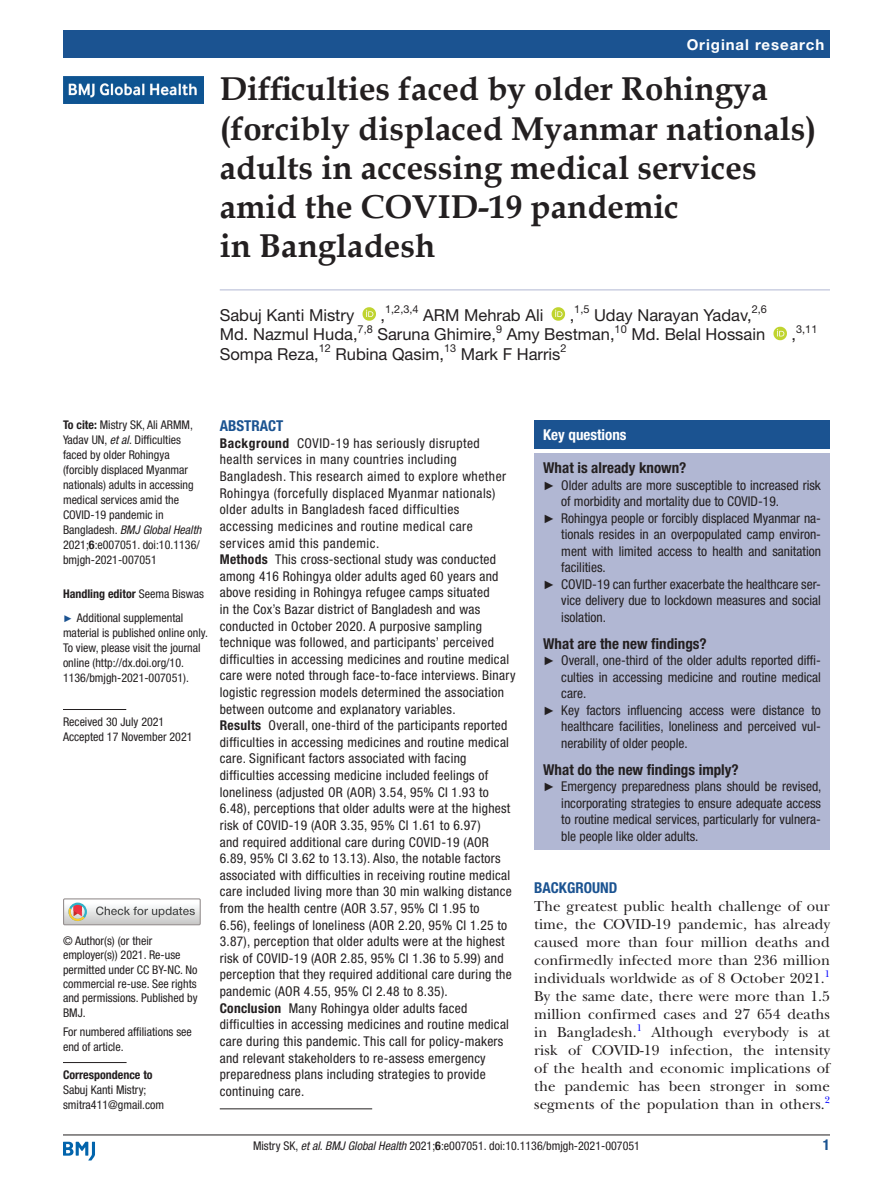
<style>
.page{position:relative;width:893px;height:1191px;background:#fff}
.page>*{position:absolute;margin:0;border:0;box-sizing:border-box;transform-origin:0 0}
.t1{font:700 33px/39px "Book Antiqua";color:#231f20}
.t2{font:16.5px "Helvetica Neue LT Std";color:#231f20}
.t3{font:15px/18px "New Baskerville";color:#231f20;text-align:justify}
.t4{font:700 condensed 15px "Helvetica Neue LT Std";color:#231f20}
.t5{font:700 condensed 15px "Helvetica Neue LT Std";color:#1b5391}
.t6{font:700 15px "Helvetica Neue LT Std";letter-spacing:.065em;color:#fff}
.t7{font:700 condensed 15px "Helvetica Neue LT Std";color:#fff}
.t8{font:condensed 13.5px/16.6px "Helvetica Neue LT Std";letter-spacing:.02em;color:#231f20}
.t9{font:condensed 13.5px "Helvetica Neue LT Std";color:#231f20}
.t10{font:condensed 12px/15px "Helvetica Neue LT Std";color:#231f20}
.t11{font:700 condensed 12px "Helvetica Neue LT Std";color:#231f20}
.t12{font:10.95px "Helvetica Neue LT Std";color:#231f20}
.t13{font:9.9px "New Baskerville";color:#00f}
.s1{font-weight:700}
.s2{font-style:italic}
.s3{font-family:"Arial";font-stretch:normal;font-size:9.75px;color:#1b5391}
.s4{font-family:"Arial";font-stretch:normal;font-size:12px}
</style>
<div class="page">
<hr style="left:63px;top:1134px;width:767px;height:1px;background:#231f20">
<svg style="left:63px;top:1141px;width:32px;height:19px"></svg>
<div style="left:63px;top:898px;width:138px;height:27px;border:1px solid #969090"></div>
<svg style="left:64px;top:899px;width:136px;height:25px"></svg>
<hr style="left:220px;top:289px;width:610px;height:1px;background:#b1b7d3">
<svg style="left:362px;top:307px;width:14px;height:14px"></svg>
<svg style="left:552px;top:307px;width:13px;height:14px"></svg>
<svg style="left:773px;top:327px;width:14px;height:13px"></svg>
<div style="left:63px;top:31px;width:767px;height:27px;background:#1b5391"></div>
<hr style="left:63px;top:709px;width:63px;height:1px;background:#231f20">
<hr style="left:63px;top:1062px;width:64px;height:1px;background:#231f20">
<img style="left:63px;top:77px;width:141px;height:27px">
<hr style="left:220px;top:1108px;width:152px;height:1px;background:#231f20">
<div style="left:534px;top:420px;width:296px;height:29px;background:#1b5391"></div>
<div style="left:534px;top:453px;width:296px;height:396px;background:#b1b7d3"></div>
<p class="t6" style="left:687px;top:35px;width:139px">Original research</p>
<h1 class="t1" style="left:220px;top:70px;width:598px">Difficulties faced by older Rohingya (forcibly displaced Myanmar nationals) adults in accessing medical services amid the COVID-19 pandemic<br>in Bangladesh</h1>
<p class="t12" style="left:385px;top:303px;width:35px">1,2,3,4</p>
<p class="t2" style="left:423px;top:305px;width:122px">ARM Mehrab Ali</p>
<p class="t12" style="left:574px;top:303px;width:17px">1,5</p>
<p class="t2" style="left:594px;top:305px;width:159px">Uday Narayan Yadav,</p>
<p class="t12" style="left:752px;top:303px;width:17px">2,6</p>
<p class="t2" style="left:220px;top:305px;width:136px">Sabuj Kanti Mistry</p>
<p class="t2" style="left:381px;top:305px;width:6px">,</p>
<p class="t2" style="left:570px;top:305px;width:6px">,</p>
<p class="t2" style="left:220px;top:324px;width:139px">Md. Nazmul Huda,</p>
<p class="t12" style="left:358px;top:322px;width:17px">7,8</p>
<p class="t2" style="left:377px;top:324px;width:120px">Saruna Ghimire,</p>
<p class="t12" style="left:496px;top:322px;width:8px">9</p>
<p class="t2" style="left:507px;top:324px;width:109px">Amy Bestman,</p>
<p class="t12" style="left:615px;top:322px;width:14px">10</p>
<p class="t2" style="left:631px;top:324px;width:135px">Md. Belal Hossain</p>
<p class="t2" style="left:220px;top:344px;width:100px">Sompa Reza,</p>
<p class="t12" style="left:319px;top:342px;width:14px">12</p>
<p class="t2" style="left:336px;top:344px;width:110px">Rubina Qasim,</p>
<p class="t12" style="left:444px;top:342px;width:14px">13</p>
<p class="t2" style="left:461px;top:344px;width:101px">Mark F Harris</p>
<p class="t12" style="left:560px;top:342px;width:8px">2</p>
<p class="t12" style="left:796px;top:322px;width:23px">3,11</p>
<p class="t2" style="left:791px;top:324px;width:6px">,</p>
<p class="t10" style="left:63px;top:417px;width:140px"><span class="s1">To cite:</span> Mistry SK, Ali ARMM,<br>Yadav UN, <span class="s2">et al</span>. Difficulties faced by older Rohingya (forcibly displaced Myanmar nationals) adults in accessing medical services amid the<br>COVID-19 pandemic in<br>Bangladesh. <span class="s2">BMJ Global Health<br></span>2021;<span class="s1">6</span>:e007051. doi:10.1136/ bmjgh-2021-007051</p>
<p class="t10" style="left:63px;top:582px;width:142px;line-height:24px"><span class="s1">Handling editor</span> Seema Biswas <span class="s3">►</span> Additional supplemental</p>
<p class="t10" style="left:63px;top:625px;width:147px">material is published online only.<br>To view, please visit the journal online (http://dx.doi.org/10.<br>1136/bmjgh-2021-007051).</p>
<p class="t10" style="left:63px;top:714px;width:131px">Received 30 July 2021<br>Accepted 17 November 2021</p>
<p class="t10" style="left:63px;top:933px;width:136px;line-height:14.4px">© Author(s) (or their employer(s)) 2021. Re-use permitted under CC BY-NC. No commercial re-use. See rights and permissions. Published by<br>BMJ.</p>
<p class="t10" style="left:63px;top:1024px;width:130px">For numbered affiliations see end of article.</p>
<p class="t11" style="left:63px;top:1067px;width:91px">Correspondence to</p>
<p class="t10" style="left:63px;top:1082px;width:103px">Sabuj Kanti Mistry; smitra411@gmail.com</p>
<p class="t5" style="left:220px;top:417px;width:65px">ABSTRACT</p>
<p class="t8" style="left:220px;top:435px;width:297px"><span class="s1">Background</span> COVID-19 has seriously disrupted health services in many countries including Bangladesh. This research aimed to explore whether Rohingya (forcefully displaced Myanmar nationals) older adults in Bangladesh faced difficulties accessing medicines and routine medical care services amid this pandemic.<br><span class="s1">Methods</span> This cross-sectional study was conducted among 416 Rohingya older adults aged 60 years and above residing in Rohingya refugee camps situated<br>in the Cox’s Bazar district of Bangladesh and was conducted in October 2020. A purposive sampling technique was followed, and participants’ perceived difficulties in accessing medicines and routine medical care were noted through face-to-face interviews. Binary logistic regression models determined the association between outcome and explanatory variables.<br><span class="s1">Results</span> Overall, one-third of the participants reported difficulties in accessing medicines and routine medical care. Significant factors associated with facing difficulties accessing medicine included feelings of loneliness (adjusted OR (AOR) 3.54, 95% CI 1.93 to 6.48), perceptions that older adults were at the highest risk of COVID-19 (AOR 3.35, 95% CI 1.61 to 6.97)<br>and required additional care during COVID-19 (AOR 6.89, 95% CI 3.62 to 13.13). Also, the notable factors associated with difficulties in receiving routine medical care included living more than 30 min walking distance from the health centre (AOR 3.57, 95% CI 1.95 to<br>6.56), feelings of loneliness (AOR 2.20, 95% CI 1.25 to 3.87), perception that older adults were at the highest risk of COVID-19 (AOR 2.85, 95% CI 1.36 to 5.99) and perception that they required additional care during the pandemic (AOR 4.55, 95% CI 2.48 to 8.35).<br><span class="s1">Conclusion</span> Many Rohingya older adults faced difficulties in accessing medicines and routine medical care during this pandemic. This call for policy-makers and relevant stakeholders to re-assess emergency preparedness plans including strategies to provide continuing care.</p>
<p class="t7" style="left:543px;top:426px;width:85px">Key questions</p>
<p class="t4" style="left:543px;top:458px;width:145px">What is already known?</p>
<p class="t9" style="left:543px;top:477px;width:279px"><span class="s4">►</span> Older adults are more susceptible to increased risk</p>
<p class="t9" style="left:561px;top:493px;width:219px">of morbidity and mortality due to COVID-19.</p>
<p class="t9" style="left:543px;top:510px;width:279px"><span class="s4">►</span> Rohingya people or forcibly displaced Myanmar na-</p>
<p class="t9" style="left:561px;top:526px;width:261px">tionals resides in an overpopulated camp environ-</p>
<p class="t9" style="left:561px;top:543px;width:261px">ment with limited access to health and sanitation</p>
<p class="t9" style="left:561px;top:559px;width:46px">facilities.</p>
<p class="t9" style="left:543px;top:576px;width:279px"><span class="s4">►</span> COVID-19 can further exacerbate the healthcare ser-</p>
<p class="t9" style="left:561px;top:592px;width:261px">vice delivery due to lockdown measures and social</p>
<p class="t9" style="left:561px;top:609px;width:46px">isolation.</p>
<p class="t4" style="left:543px;top:634px;width:165px">What are the new findings?</p>
<p class="t9" style="left:543px;top:652px;width:279px"><span class="s4">►</span> Overall, one-third of the older adults reported diffi-</p>
<p class="t9" style="left:561px;top:669px;width:261px">culties in accessing medicine and routine medical</p>
<p class="t8" style="left:561px;top:685px;width:26px">care.</p>
<p class="t9" style="left:543px;top:702px;width:279px"><span class="s4">►</span> Key factors influencing access were distance to</p>
<p class="t9" style="left:561px;top:718px;width:261px">healthcare facilities, loneliness and perceived vul-</p>
<p class="t9" style="left:561px;top:735px;width:128px">nerability of older people.</p>
<p class="t4" style="left:543px;top:760px;width:197px">What do the new findings imply?</p>
<p class="t8" style="left:561px;top:778px;width:262px;text-align:justify;text-indent:-18px"><span class="s4">►</span> Emergency preparedness plans should be revised, incorporating strategies to ensure adequate access to routine medical services, particularly for vulnera&shy;ble people like older adults.</p>
<p class="t5" style="left:534px;top:879px;width:85px">BACKGROUND</p>
<p class="t3" style="left:534px;top:897px;width:297px">The greatest public health challenge of our time, the COVID-19 pandemic, has already caused more than four million deaths and confirmedly infected more than 236 million individuals worldwide as of 8 October 2021.</p>
<p class="t13" style="left:825px;top:967px;width:7px">1</p>
<p class="t3" style="left:534px;top:987px;width:297px">By the same date, there were more than 1.5 million confirmed cases and 27 654 deaths in Bangladesh.</p>
<p class="t13" style="left:637px;top:1021px;width:7px">1</p>
<p class="t3" style="left:534px;top:1023px;width:297px;text-indent:117px">Although everybody is at risk of COVID-19 infection, the intensity of the health and economic implications of the pandemic has been stronger in some segments of the population than in others.<sup>2</sup></p>
<p class="t10" style="left:253px;top:1137px;width:388px">Mistry SK, <span class="s2">et al</span>. <span class="s2">BMJ Global Health</span> 2021;<span class="s1">6</span>:e007051. doi:10.1136/bmjgh-2021-007051</p>
<p class="t5" style="left:823px;top:1135px;width:9px">1</p>
</div>
